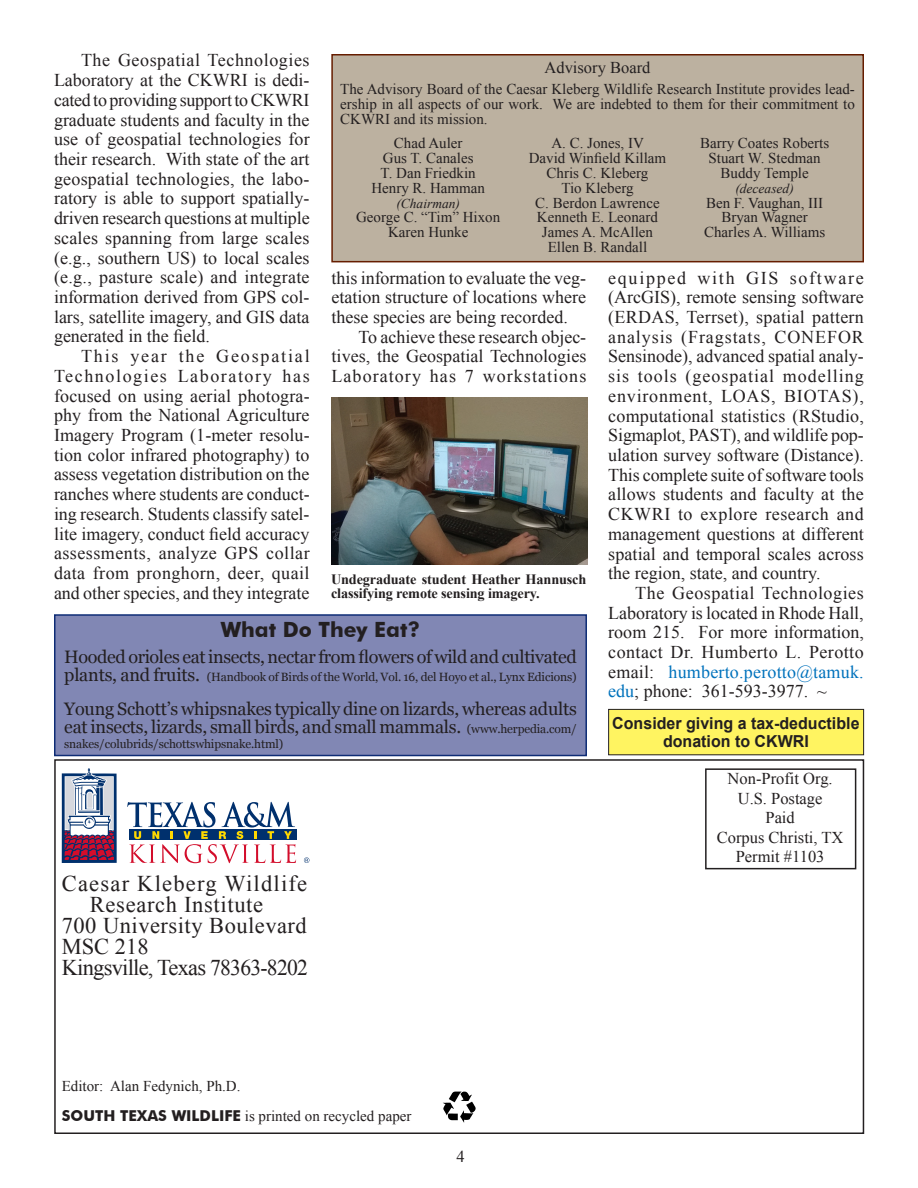
<style>
.page{position:relative;width:918px;height:1188px;background:#fff}
.page>*{position:absolute;margin:0;border:0;box-sizing:border-box;transform-origin:0 0}
.t1{font:22.5px "Times New Roman";letter-spacing:.02em;color:#231f20}
.t2{font:22.5px "Times New Roman";letter-spacing:-.035em;color:#231f20}
.t3{font:22.5px "Times New Roman";letter-spacing:.055em;color:#231f20}
.t4{font:700 21px "Futura BT";color:#231f20}
.t5{font:18px/19.6px "Times New Roman";color:#231f20;text-align:justify}
.t6{font:18px/18px "Georgia";letter-spacing:-.015em;color:#231f20}
.Body_Text{font:16.5px "Times New Roman";color:#231f20}
.t7{font:700 16.5px/18px "Arial";color:#231f20;text-align:center}
.Body_Text-2{font:15px/14.9px "Times New Roman";color:#231f20;text-align:justify}
.t8{font:700 14.25px/14.2px "Times New Roman";letter-spacing:-.01em;color:#231f20}
.Body_Text-3{font:italic 13.5px "Times New Roman";color:#231f20}
.t9{font:12px "Georgia";letter-spacing:-.01em;color:#231f20}
.s1{color:#0072bc}
.s2{font-size:18px}
.s3{font-size:12px}
.s4{font-family:"Futura BT";font-weight:700}
</style>
<div class="page">
<div style="left:331px;top:54px;width:533px;height:208px;background:#bcb1a0;border:2px solid #661d00"></div>
<div style="left:54px;top:759px;width:810px;height:375px;border:2px solid #231f20"></div>
<svg style="left:62px;top:768px;width:55px;height:95px"></svg>
<svg style="left:127px;top:802px;width:169px;height:61px"></svg>
<svg style="left:304px;top:857px;width:5px;height:6px"></svg>
<img style="left:443px;top:1091px;width:33px;height:32px">
<div style="left:54px;top:614px;width:533px;height:142px;background:#8187b4;border:2px solid #0e2c75"></div>
<div style="left:609px;top:709px;width:255px;height:46px;background:#fff461"></div>
<div style="left:608px;top:709px;width:256px;height:46px;border:1px solid #231f20"></div>
<img style="left:331px;top:397px;width:256px;height:168px">
<div style="left:705px;top:768px;width:151px;height:101px;border:2px solid #231f20"></div>
<p class="t5" style="left:54px;top:50px;width:257px;text-indent:27px">The Geospatial Technologies Laboratory at the CKWRI is dedi&shy;cated to providing support to CKWRI graduate students and faculty in the use of geospatial technologies for their research. With state of the art geospatial technologies, the labo&shy;ratory is able to support spatially&shy;driven research questions at multiple scales spanning from large scales (e.g., southern US) to local scales (e.g., pasture scale) and integrate information derived from GPS col&shy;lars, satellite imagery, and GIS data generated in the field.</p>
<p class="t5" style="left:54px;top:346px;width:257px;text-indent:27px">This year the Geospatial Technologies Laboratory has focused on using aerial photogra&shy;phy from the National Agriculture Imagery Program (1-meter resolu&shy;tion color infrared photography) to assess vegetation distribution on the ranches where students are conduct&shy;ing research. Students classify satel&shy;lite imagery, conduct field accuracy assessments, analyze GPS collar data from pronghorn, deer, quail and other species, and they integrate</p>
<p class="Body_Text" style="left:545px;top:56px;width:107px">Advisory Board</p>
<p class="Body_Text-2" style="left:340px;top:81px;width:516px">The Advisory Board of the Caesar Kleberg Wildlife Research Institute provides lead&shy;ership in all aspects of our work. We are indebted to them for their commitment to CKWRI and its mission.</p>
<p class="Body_Text-2" style="left:394px;top:135px;width:70px">Chad Auler</p>
<p class="Body_Text-2" style="left:383px;top:150px;width:92px">Gus T. Canales</p>
<p class="Body_Text-2" style="left:381px;top:165px;width:97px">T. Dan Friedkin</p>
<p class="Body_Text-2" style="left:371px;top:180px;width:115px">Henry R. Hamman</p>
<p class="Body_Text-3" style="left:396px;top:194px;width:65px">(Chairman)</p>
<p class="Body_Text-2" style="left:356px;top:210px;width:146px">George C. “Tim” Hixon</p>
<p class="Body_Text-2" style="left:388px;top:225px;width:82px">Karen Hunke</p>
<p class="Body_Text-2" style="left:700px;top:135px;width:131px">Barry Coates Roberts</p>
<p class="Body_Text-2" style="left:709px;top:150px;width:114px">Stuart W. Stedman</p>
<p class="Body_Text-2" style="left:721px;top:165px;width:90px">Buddy Temple</p>
<p class="Body_Text-3" style="left:735px;top:179px;width:60px">(deceased)</p>
<p class="Body_Text-2" style="left:706px;top:195px;width:119px">Ben F. Vaughan, III</p>
<p class="Body_Text-2" style="left:721px;top:210px;width:88px">Bryan Wagner</p>
<p class="Body_Text-2" style="left:704px;top:225px;width:123px">Charles A. Williams</p>
<p class="Body_Text-2" style="left:551px;top:135px;width:94px">A. C. Jones, IV</p>
<p class="Body_Text-2" style="left:529px;top:150px;width:139px">David Winfield Killam</p>
<p class="Body_Text-2" style="left:547px;top:165px;width:103px">Chris C. Kleberg</p>
<p class="Body_Text-2" style="left:561px;top:180px;width:74px">Tio Kleberg</p>
<p class="Body_Text-2" style="left:535px;top:195px;width:126px">C. Berdon Lawrence</p>
<p class="Body_Text-2" style="left:537px;top:210px;width:123px">Kenneth E. Leonard</p>
<p class="Body_Text-2" style="left:542px;top:225px;width:113px">James A. McAllen</p>
<p class="Body_Text-2" style="left:548px;top:239px;width:101px">Ellen B. Randall</p>
<p class="t5" style="left:332px;top:267px;width:256px">this information to evaluate the veg&shy;etation structure of locations where these species are being recorded.</p>
<p class="t5" style="left:332px;top:327px;width:256px;text-indent:27px">To achieve these research objec&shy;tives, the Geospatial Technologies Laboratory has 7 workstations</p>
<p class="t5" style="left:608px;top:267px;width:257px">equipped with GIS software (ArcGIS), remote sensing software (ERDAS, Terrset), spatial pattern analysis (Fragstats, CONEFOR Sensinode), advanced spatial analy&shy;sis tools (geospatial modelling environment, LOAS, BIOTAS), computational statistics (RStudio, Sigmaplot, PAST), and wildlife pop&shy;ulation survey software (Distance).<br>This complete suite of software tools allows students and faculty at the CKWRI to explore research and management questions at different spatial and temporal scales across the region, state, and country.</p>
<p class="t5" style="left:608px;top:583px;width:257px;text-indent:27px">The Geospatial Technologies Laboratory is located in Rhode Hall, room 215. For more information, contact Dr. Humberto L. Perotto email: <span class="s1">humberto.perotto@tamuk. edu</span>; phone: 361-593-3977. ~</p>
<p class="t8" style="left:331px;top:571px;width:257px">Undegraduate student Heather Hannusch classifying remote sensing imagery.</p>
<p class="t4" style="left:221px;top:617px;width:201px">What Do They Eat?</p>
<p class="t6" style="left:64px;top:647px;width:514px">Hooded orioles eat insects, nectar from flowers of wild and cultivated</p>
<p class="t9" style="left:64px;top:668px;width:514px"><span class="s2">plants, and fruits.</span> (Handbook of Birds of the World, Vol. 16, del Hoyo et al., Lynx Edicions)</p>
<p class="t6" style="left:64px;top:699px;width:514px">Young Schott’s whipsnakes typically dine on lizards, whereas adults eat insects, lizards, small birds, and small mammals. <span class="s3">(www.herpedia.com/</span></p>
<p class="t9" style="left:64px;top:735px;width:221px">snakes/colubrids/schottswhipsnake.html)</p>
<p class="t7" style="left:612px;top:715px;width:249px">Consider giving a tax-deductible donation to CKWRI</p>
<p class="t3" style="left:62px;top:868px;width:247px">Caesar Kleberg Wildlife</p>
<p class="t1" style="left:90px;top:889px;width:175px">Research Institute</p>
<p class="t1" style="left:62px;top:910px;width:247px">700 University Boulevard</p>
<p class="t1" style="left:62px;top:931px;width:88px">MSC 218</p>
<p class="t2" style="left:62px;top:952px;width:248px">Kingsville, Texas 78363-8202</p>
<p class="Body_Text-2" style="left:62px;top:1078px;width:180px">Editor: Alan Fedynich, Ph.D.</p>
<p class="Body_Text-2" style="left:62px;top:1108px;width:351px"><span class="s4">SOUTH TEXAS WILDLIFE</span> is printed on recycled paper</p>
<p class="Body_Text" style="left:457px;top:1145px;width:10px">4</p>
<p class="Body_Text" style="left:728px;top:767px;width:107px">Non-Profit Org.</p>
<p class="Body_Text" style="left:738px;top:787px;width:86px">U.S. Postage</p>
<p class="Body_Text" style="left:765px;top:806px;width:31px">Paid</p>
<p class="Body_Text" style="left:717px;top:826px;width:128px">Corpus Christi, TX</p>
<p class="Body_Text" style="left:736px;top:845px;width:90px">Permit #1103</p>
</div>
